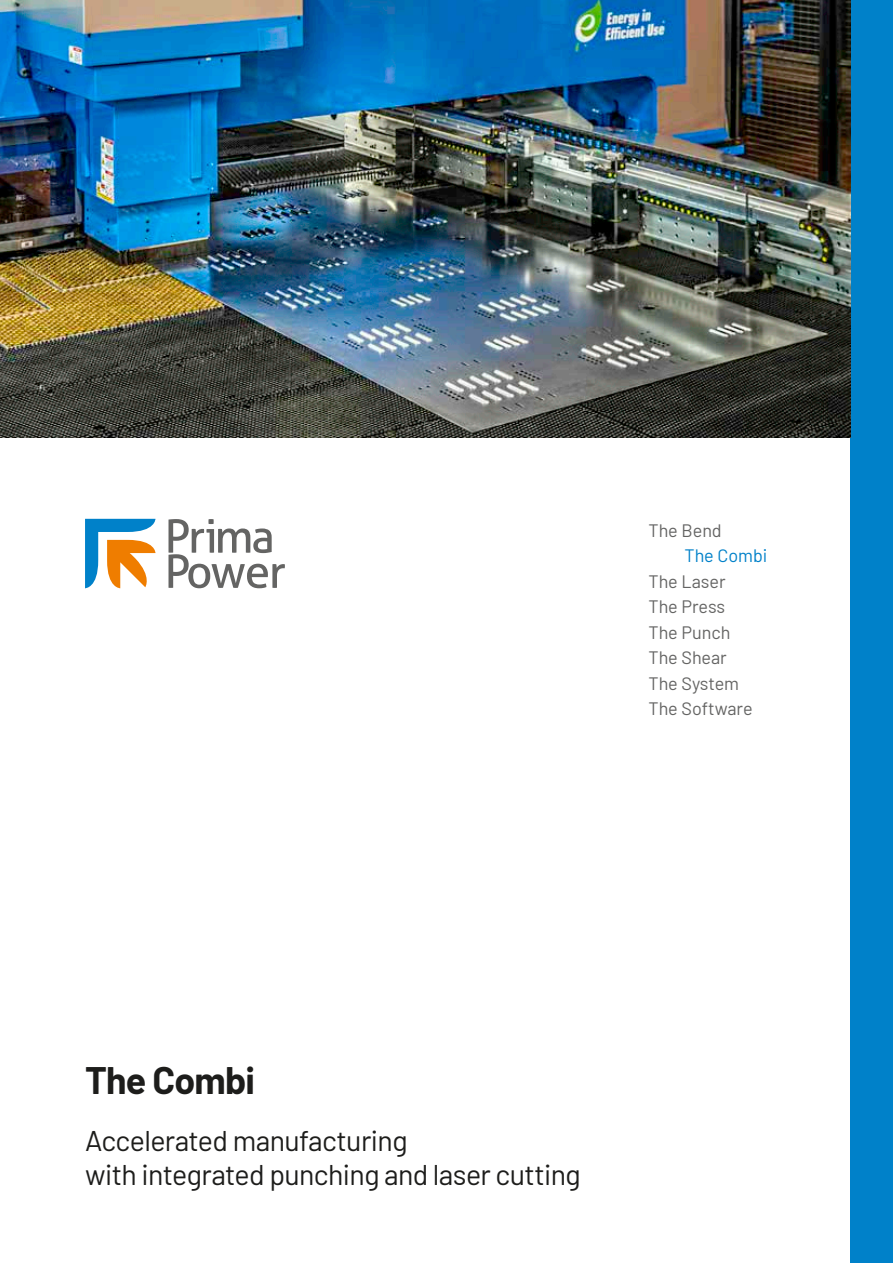
<style>
.page{position:relative;width:893px;height:1263px;background:#fff}
.page>*{position:absolute;margin:0;border:0;box-sizing:border-box;transform-origin:0 0}
.t1{font:700 37.5px "Barlow";letter-spacing:-.02em;color:#1d1d1b}
.t2{font:28.5px/34.2px "Barlow";letter-spacing:-.02em;color:#1d1d1b}
.t3{font:18px/25.5px "Barlow";color:#646463}
.t4{font:18px "Barlow";color:#0081c9}
</style>
<div class="page">
<svg style="left:85px;top:519px;width:70px;height:69px"></svg>
<svg style="left:168px;top:519px;width:117px;height:69px"></svg>
<div style="left:850px;top:0;width:43px;height:1263px;background:#0081c9"></div>
<img style="left:0;top:0;width:850px;height:437px">
<p class="t3" style="left:648px;top:516px;width:75px">The Bend</p>
<p class="t4" style="left:684px;top:543px;width:85px">The Combi</p>
<p class="t3" style="left:648px;top:567px;width:106px">The Laser<br>The Press<br>The Punch<br>The Shear<br>The System<br>The Software</p>
<h1 class="t1" style="left:85px;top:1053px;width:172px">The Combi</h1>
<p class="t2" style="left:85px;top:1122px;width:497px">Accelerated manufacturing<br>with integrated punching and laser cutting</p>
</div>
